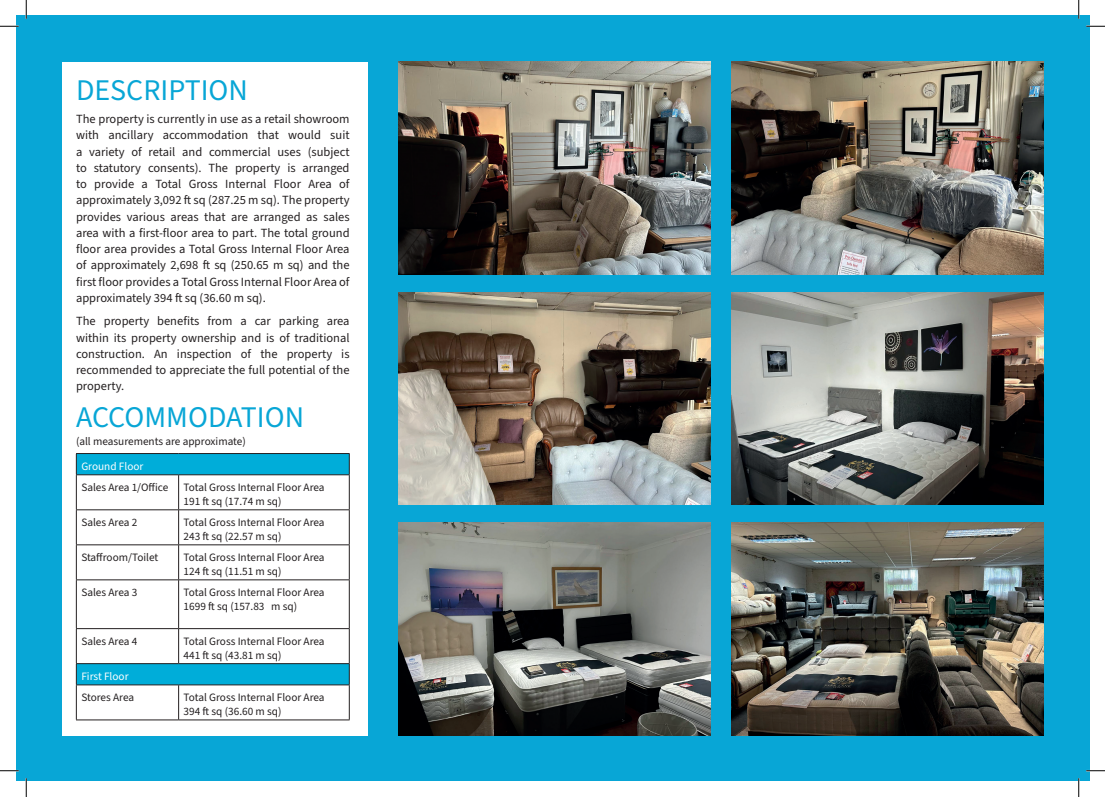
<style>
.page{position:relative;width:1105px;height:797px;background:#fff}
.page>*{position:absolute;margin:0;border:0;box-sizing:border-box;transform-origin:0 0}
.t1{font:30px "Source Sans 3";color:#08a6d6}
.t2{font:12.5px/16.2px "Source Sans 3";color:#231f20;text-align:justify}
.t3{font:11.25px/13.8px "Source Sans 3";color:#231f20}
.t4{font:11.25px "Source Sans 3";color:#fff}
</style>
<div class="page">
<div style="left:16px;top:16px;width:1073px;height:765px;background:#08a6d6"></div>
<div style="left:62px;top:62px;width:305px;height:673px;background:#fff"></div>
<img style="left:398px;top:62px;width:312px;height:212px">
<img style="left:731px;top:62px;width:312px;height:212px">
<img style="left:398px;top:522px;width:312px;height:213px">
<img style="left:731px;top:522px;width:312px;height:213px">
<img style="left:398px;top:292px;width:312px;height:213px">
<img style="left:731px;top:292px;width:312px;height:213px">
<svg style="left:77px;top:454px;width:272px;height:230px"></svg>
<hr style="left:76px;top:453px;width:103px;height:1px;background:#231f20">
<svg style="left:76px;top:454px;width:1px;height:20px"></svg>
<hr style="left:179px;top:453px;width:171px;height:1px;background:#231f20">
<svg style="left:349px;top:454px;width:1px;height:20px"></svg>
<hr style="left:76px;top:474px;width:103px;height:1px;background:#231f20">
<hr style="left:76px;top:475px;width:1px;height:34px;background:#231f20">
<hr style="left:179px;top:474px;width:171px;height:1px;background:#231f20">
<hr style="left:178px;top:475px;width:1px;height:34px;background:#231f20">
<hr style="left:349px;top:475px;width:1px;height:34px;background:#231f20">
<hr style="left:76px;top:509px;width:103px;height:1px;background:#231f20">
<hr style="left:76px;top:510px;width:1px;height:34px;background:#231f20">
<hr style="left:179px;top:509px;width:171px;height:1px;background:#231f20">
<hr style="left:178px;top:510px;width:1px;height:34px;background:#231f20">
<hr style="left:349px;top:510px;width:1px;height:34px;background:#231f20">
<hr style="left:76px;top:544px;width:103px;height:1px;background:#231f20">
<hr style="left:76px;top:545px;width:1px;height:34px;background:#231f20">
<hr style="left:179px;top:544px;width:171px;height:1px;background:#231f20">
<hr style="left:178px;top:545px;width:1px;height:34px;background:#231f20">
<hr style="left:349px;top:545px;width:1px;height:34px;background:#231f20">
<hr style="left:76px;top:579px;width:103px;height:1px;background:#231f20">
<hr style="left:76px;top:580px;width:1px;height:48px;background:#231f20">
<hr style="left:179px;top:579px;width:171px;height:1px;background:#231f20">
<hr style="left:178px;top:580px;width:1px;height:48px;background:#231f20">
<hr style="left:349px;top:580px;width:1px;height:48px;background:#231f20">
<hr style="left:76px;top:628px;width:103px;height:1px;background:#231f20">
<hr style="left:76px;top:629px;width:1px;height:34px;background:#231f20">
<hr style="left:179px;top:628px;width:171px;height:1px;background:#231f20">
<hr style="left:178px;top:629px;width:1px;height:34px;background:#231f20">
<hr style="left:349px;top:629px;width:1px;height:34px;background:#231f20">
<hr style="left:76px;top:663px;width:103px;height:1px;background:#231f20">
<svg style="left:76px;top:664px;width:1px;height:20px"></svg>
<hr style="left:179px;top:663px;width:171px;height:1px;background:#231f20">
<svg style="left:349px;top:664px;width:1px;height:20px"></svg>
<hr style="left:76px;top:684px;width:103px;height:1px;background:#231f20">
<hr style="left:76px;top:685px;width:1px;height:34px;background:#231f20">
<hr style="left:179px;top:684px;width:171px;height:1px;background:#231f20">
<hr style="left:178px;top:685px;width:1px;height:34px;background:#231f20">
<hr style="left:349px;top:685px;width:1px;height:34px;background:#231f20">
<hr style="left:76px;top:719px;width:103px;height:1px;background:#231f20">
<hr style="left:179px;top:719px;width:171px;height:1px;background:#231f20">
<svg style="left:0;top:25px;width:19px;height:2px"></svg>
<svg style="left:1086px;top:25px;width:19px;height:2px"></svg>
<svg style="left:0;top:770px;width:19px;height:1px"></svg>
<svg style="left:1086px;top:770px;width:19px;height:1px"></svg>
<svg style="left:25px;top:0;width:2px;height:19px"></svg>
<svg style="left:25px;top:778px;width:2px;height:19px"></svg>
<svg style="left:1078px;top:0;width:1px;height:19px"></svg>
<svg style="left:1078px;top:778px;width:1px;height:19px"></svg>
<h1 class="t1" style="left:76px;top:71px;width:173px">DESCRIPTION</h1>
<p class="t2" style="left:76px;top:111px;width:275px">The property is currently in use as a retail showroom with ancillary accommodation that would suit a variety of retail and commercial uses (subject to statutory consents). The property is arranged to provide a Total Gross Internal Floor Area of approximately 3,092 ft sq (287.25 m sq). The property provides various areas that are arranged as sales area with a first-floor area to part. The total ground floor area provides a Total Gross Internal Floor Area of approximately 2,698 ft sq (250.65 m sq) and the first floor provides a Total Gross Internal Floor Area of approximately 394 ft sq (36.60 m sq).</p>
<p class="t2" style="left:76px;top:313px;width:275px">The property benefits from a car parking area within its property ownership and is of traditional construction. An inspection of the property is recommended to appreciate the full potential of the property.</p>
<h1 class="t1" style="left:76px;top:398px;width:230px">ACCOMMODATION</h1>
<p class="t3" style="left:76px;top:434px;width:171px">(all measurements are approximate)</p>
<p class="t4" style="left:81px;top:459px;width:64px">Ground Floor</p>
<p class="t3" style="left:81px;top:480px;width:88px">Sales Area 1/Office</p>
<p class="t3" style="left:184px;top:480px;width:143px">Total Gross Internal Floor Area<br>191 ft sq (17.74 m sq)</p>
<p class="t3" style="left:81px;top:515px;width:57px">Sales Area 2</p>
<p class="t3" style="left:184px;top:515px;width:143px">Total Gross Internal Floor Area<br>243 ft sq (22.57 m sq)</p>
<p class="t3" style="left:81px;top:550px;width:79px">Staffroom/Toilet</p>
<p class="t3" style="left:184px;top:550px;width:143px">Total Gross Internal Floor Area<br>124 ft sq (11.51 m sq)</p>
<p class="t3" style="left:81px;top:585px;width:57px">Sales Area 3</p>
<p class="t3" style="left:184px;top:585px;width:143px">Total Gross Internal Floor Area<br>1699 ft sq (157.83 m sq)</p>
<p class="t3" style="left:81px;top:634px;width:57px">Sales Area 4</p>
<p class="t3" style="left:184px;top:634px;width:143px">Total Gross Internal Floor Area<br>441 ft sq (43.81 m sq)</p>
<p class="t4" style="left:81px;top:669px;width:49px">First Floor</p>
<p class="t3" style="left:81px;top:690px;width:54px">Stores Area</p>
<p class="t3" style="left:184px;top:690px;width:143px">Total Gross Internal Floor Area<br>394 ft sq (36.60 m sq)</p>
</div>
